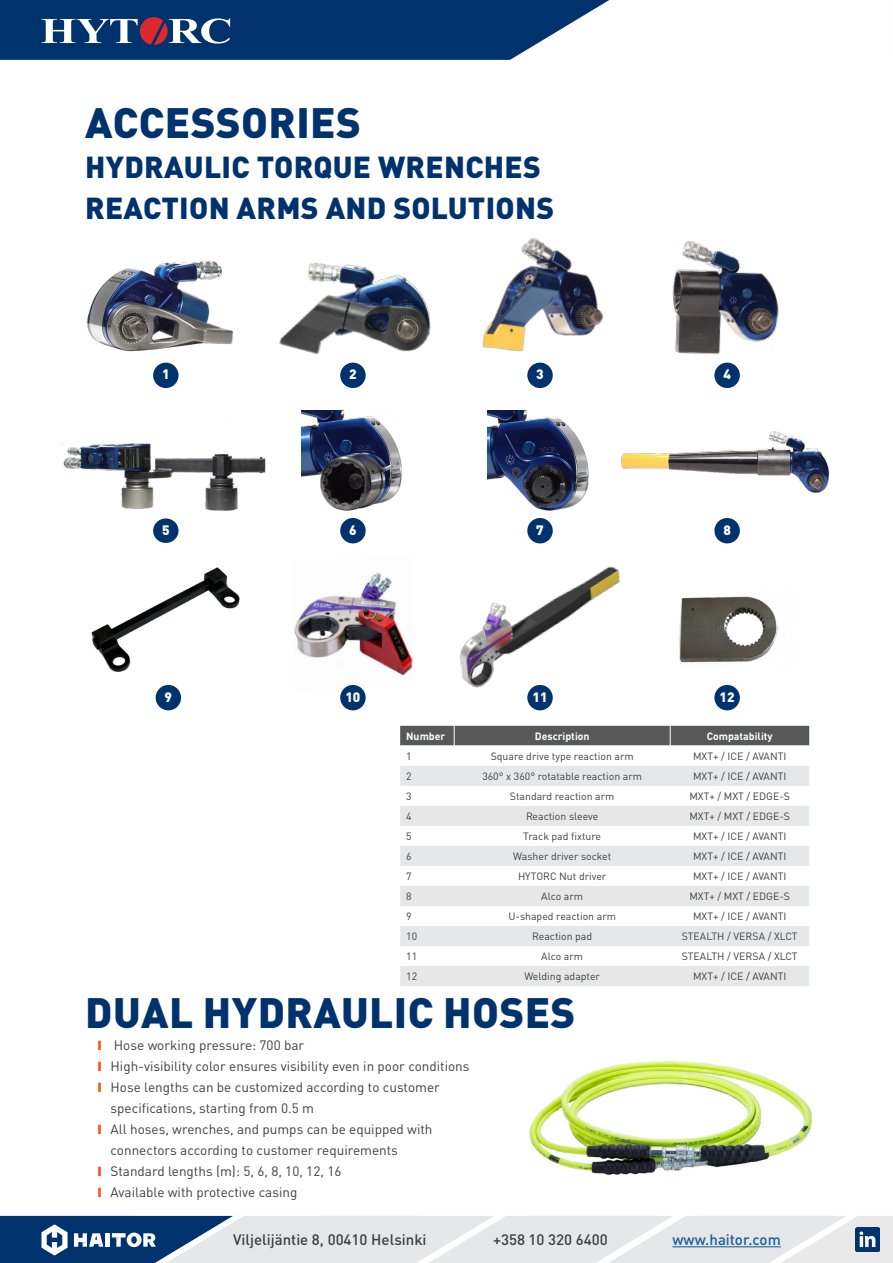
<style>
.page{position:relative;width:893px;height:1263px;background:#fff}
.page>*{position:absolute;margin:0;border:0;box-sizing:border-box;transform-origin:0 0}
.Big_headline_blue_1__line{font:900 42px "DINOT";letter-spacing:.01em;color:#00326d}
.Big_headline_blue_2__line{font:900 30px "DINOT";letter-spacing:.01em;color:#00326d}
.t1{font:500 15px "DINOT";color:#3e3e3f}
.t2{font:500 15px "DINOT";color:#175d9e}
.t3{font:13.5px/21px "DINOT";color:#3e3e3f}
.Headline_2{font:900 13.5px "DINOT";color:#fff}
.Table_body{font:10.5px "DINOT";color:#3e3e3f}
.Table_headline{font:700 10.5px "DINOT";color:#fff}
.Table_body_first_column{font:10.5px "DINOT";color:#3e3e3f}
.Table_headline_first_column{font:700 10.5px "DINOT";color:#fff}
</style>
<div class="page">
<img style="left:529px;top:1061px;width:283px;height:114px">
<div style="left:714px;top:685px;width:26px;height:25px;background:#00326d;border-radius:50%"></div>
<img style="left:679px;top:596px;width:99px;height:67px">
<img style="left:87px;top:260px;width:146px;height:92px">
<img style="left:672px;top:241px;width:107px;height:122px">
<img style="left:482px;top:238px;width:122px;height:151px">
<img style="left:621px;top:431px;width:209px;height:62px">
<img style="left:279px;top:263px;width:152px;height:151px">
<img style="left:487px;top:411px;width:102px;height:100px">
<img style="left:62px;top:443px;width:204px;height:68px">
<img style="left:302px;top:411px;width:102px;height:108px">
<img style="left:294px;top:572px;width:119px;height:117px">
<div style="left:340px;top:685px;width:26px;height:25px;background:#00326d;border-radius:50%"></div>
<div style="left:156px;top:685px;width:25px;height:25px;background:#00326d;border-radius:50%"></div>
<div style="left:714px;top:518px;width:26px;height:25px;background:#00326d;border-radius:50%"></div>
<div style="left:340px;top:518px;width:26px;height:25px;background:#00326d;border-radius:50%"></div>
<img style="left:460px;top:566px;width:160px;height:145px">
<div style="left:527px;top:685px;width:26px;height:25px;background:#00326d;border-radius:50%"></div>
<div style="left:714px;top:363px;width:26px;height:25px;background:#00326d;border-radius:50%"></div>
<div style="left:527px;top:363px;width:26px;height:25px;background:#00326d;border-radius:50%"></div>
<div style="left:527px;top:518px;width:26px;height:25px;background:#00326d;border-radius:50%"></div>
<div style="left:340px;top:363px;width:26px;height:25px;background:#00326d;border-radius:50%"></div>
<div style="left:153px;top:363px;width:26px;height:25px;background:#00326d;border-radius:50%"></div>
<div style="left:153px;top:518px;width:26px;height:25px;background:#00326d;border-radius:50%"></div>
<svg style="left:400px;top:766px;width:409px;height:220px;fill:#e6e7e9"></svg>
<div style="left:400px;top:726px;width:409px;height:19px;background:#57585a"></div>
<img style="left:91px;top:567px;width:149px;height:105px">
<svg style="left:0;top:0;width:609px;height:60px;background:#224a7d"></svg>
<svg style="left:0;top:1216px;width:893px;height:47px;background:#b9c4d1"></svg>
<p class="Big_headline_blue_1__line" style="left:85px;top:95px;width:277px">ACCESSORIES</p>
<p class="Big_headline_blue_2__line" style="left:85px;top:147px;width:457px">HYDRAULIC TORQUE WRENCHES</p>
<p class="Big_headline_blue_2__line" style="left:85px;top:188px;width:470px">REACTION ARMS AND SOLUTIONS</p>
<p class="Headline_2" style="left:162px;top:365px;width:9px">1</p>
<p class="Headline_2" style="left:349px;top:365px;width:9px">2</p>
<p class="Headline_2" style="left:536px;top:365px;width:9px">3</p>
<p class="Headline_2" style="left:723px;top:365px;width:9px">4</p>
<p class="Headline_2" style="left:162px;top:521px;width:9px">5</p>
<p class="Headline_2" style="left:349px;top:521px;width:9px">6</p>
<p class="Headline_2" style="left:723px;top:521px;width:9px">8</p>
<p class="Headline_2" style="left:536px;top:521px;width:9px">7</p>
<p class="Headline_2" style="left:165px;top:688px;width:9px">9</p>
<p class="Headline_2" style="left:345px;top:688px;width:17px">10</p>
<p class="Headline_2" style="left:532px;top:688px;width:17px">11</p>
<p class="Headline_2" style="left:720px;top:688px;width:17px">12</p>
<p class="Table_headline_first_column" style="left:406px;top:729px;width:41px">Number</p>
<p class="Table_headline" style="left:535px;top:729px;width:56px">Description</p>
<p class="Table_headline" style="left:707px;top:729px;width:68px">Compatability</p>
<p class="Table_body_first_column" style="left:406px;top:749px;width:7px">1</p>
<p class="Table_body" style="left:491px;top:749px;width:144px">Square drive type reaction arm</p>
<p class="Table_body" style="left:693px;top:749px;width:95px">MXT+ / ICE / AVANTI</p>
<p class="Table_body_first_column" style="left:406px;top:769px;width:7px">2</p>
<p class="Table_body" style="left:482px;top:769px;width:161px">360° x 360° rotatable reaction arm</p>
<p class="Table_body" style="left:693px;top:769px;width:95px">MXT+ / ICE / AVANTI</p>
<p class="Table_body_first_column" style="left:406px;top:789px;width:7px">3</p>
<p class="Table_body" style="left:510px;top:789px;width:106px">Standard reaction arm</p>
<p class="Table_body" style="left:689px;top:789px;width:102px">MXT+ / MXT / EDGE-S</p>
<p class="Table_body_first_column" style="left:406px;top:809px;width:7px">4</p>
<p class="Table_body" style="left:526px;top:809px;width:74px">Reaction sleeve</p>
<p class="Table_body" style="left:689px;top:809px;width:102px">MXT+ / MXT / EDGE-S</p>
<p class="Table_body_first_column" style="left:406px;top:829px;width:7px">5</p>
<p class="Table_body" style="left:523px;top:829px;width:79px">Track pad fixture</p>
<p class="Table_body" style="left:693px;top:829px;width:95px">MXT+ / ICE / AVANTI</p>
<p class="Table_body_first_column" style="left:406px;top:850px;width:7px">6</p>
<p class="Table_body" style="left:513px;top:850px;width:100px">Washer driver socket</p>
<p class="Table_body" style="left:693px;top:850px;width:95px">MXT+ / ICE / AVANTI</p>
<p class="Table_body_first_column" style="left:406px;top:870px;width:7px">7</p>
<p class="Table_body" style="left:518px;top:870px;width:90px">HYTORC Nut driver</p>
<p class="Table_body" style="left:693px;top:870px;width:95px">MXT+ / ICE / AVANTI</p>
<p class="Table_body_first_column" style="left:406px;top:890px;width:7px">8</p>
<p class="Table_body" style="left:541px;top:890px;width:43px">Alco arm</p>
<p class="Table_body" style="left:689px;top:890px;width:102px">MXT+ / MXT / EDGE-S</p>
<p class="Table_body_first_column" style="left:406px;top:910px;width:7px">9</p>
<p class="Table_body" style="left:508px;top:910px;width:109px">U-shaped reaction arm</p>
<p class="Table_body" style="left:693px;top:910px;width:95px">MXT+ / ICE / AVANTI</p>
<p class="Table_body_first_column" style="left:406px;top:930px;width:12px">10</p>
<p class="Table_body" style="left:532px;top:930px;width:61px">Reaction pad</p>
<p class="Table_body" style="left:682px;top:930px;width:117px">STEALTH / VERSA / XLCT</p>
<p class="Table_body_first_column" style="left:406px;top:950px;width:12px">11</p>
<p class="Table_body" style="left:541px;top:950px;width:43px">Alco arm</p>
<p class="Table_body" style="left:682px;top:950px;width:117px">STEALTH / VERSA / XLCT</p>
<p class="Table_body_first_column" style="left:406px;top:970px;width:12px">12</p>
<p class="Table_body" style="left:524px;top:970px;width:77px">Welding adapter</p>
<p class="Table_body" style="left:693px;top:970px;width:95px">MXT+ / ICE / AVANTI</p>
<p class="Big_headline_blue_1__line" style="left:85px;top:984px;width:492px">DUAL HYDRAULIC HOSES</p>
<p class="t3" style="left:114px;top:1034px;width:192px">Hose working pressure: 700 bar</p>
<p class="t3" style="left:111px;top:1055px;width:360px">High-visibility color ensures visibility even in poor conditions</p>
<p class="t3" style="left:111px;top:1076px;width:331px">Hose lengths can be customized according to customer specifications, starting from 0.5 m</p>
<p class="t3" style="left:111px;top:1118px;width:323px">All hoses, wrenches, and pumps can be equipped with connectors according to customer requirements</p>
<p class="t3" style="left:111px;top:1160px;width:232px">Standard lengths (m): 5, 6, 8, 10, 12, 16</p>
<p class="t3" style="left:111px;top:1181px;width:188px">Available with protective casing</p>
<h3 class="t1" style="left:233px;top:1230px;width:195px">Viljelijäntie 8, 00410 Helsinki</h3>
<h3 class="t1" style="left:493px;top:1230px;width:116px">+358 10 320 6400</h3>
<h3 class="t2" style="left:672px;top:1230px;width:110px">www.haitor.com</h3>
</div>
